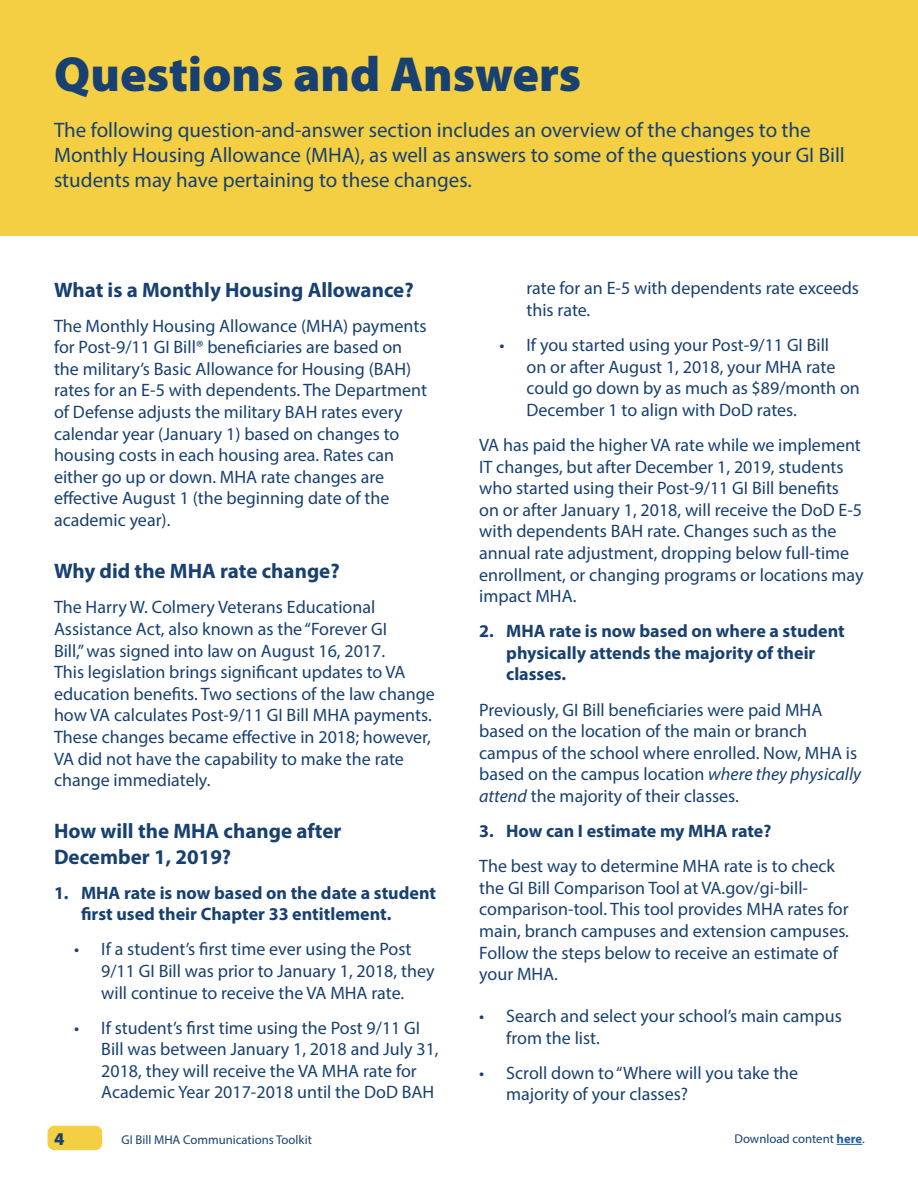
<style>
.page{position:relative;width:918px;height:1188px;background:#fff}
.page>*{position:absolute;margin:0;border:0;box-sizing:border-box;transform-origin:0 0}
.t1{font:900 49.5px "Myriad Pro";color:#184171}
.Body_Copy__14{font:21px/25.2px "Myriad Pro";color:#184171}
.t2{font:700 21px/25.2px "Myriad Pro";color:#184171}
.Body_Copy__Blue___12{font:18px/21.6px "Myriad Pro";color:#184171}
.t3{font:700 18px/21.6px "Myriad Pro";color:#184171}
.t4{font:900 18px "Myriad Pro";color:#184171}
.Footer_On_White__R_A{font:12.75px "Myriad Pro";color:#184171}
.s1{font-style:italic}
.s2{font-weight:700;color:#215e9e}
</style>
<div class="page">
<div style="left:0;top:0;width:918px;height:235px;background:#f4cf44"></div>
<div style="left:48px;top:1126px;width:54px;height:24px;background:#f4cf44;border-radius:7px"></div>
<svg style="left:837px;top:1144px;width:25px;height:1px"></svg>
<h1 class="t1" style="left:54px;top:46px;width:529px">Questions and Answers</h1>
<p class="Body_Copy__14" style="left:54px;top:117px;width:792px">The following question-and-answer section includes an overview of the changes to the<br>Monthly Housing Allowance (MHA), as well as answers to some of the questions your GI Bill students may have pertaining to these changes.</p>
<h2 class="t2" style="left:54px;top:276px;width:361px">What is a Monthly Housing Allowance?</h2>
<p class="Body_Copy__Blue___12" style="left:54px;top:315px;width:374px">The Monthly Housing Allowance (MHA) payments for Post-9/11 GI Bill® beneficiaries are based on the military’s Basic Allowance for Housing (BAH) rates for an E-5 with dependents. The Department of Defense adjusts the military BAH rates every calendar year (January 1) based on changes to housing costs in each housing area. Rates can either go up or down. MHA rate changes are effective August 1 (the beginning date of the academic year).</p>
<h2 class="t2" style="left:54px;top:558px;width:287px">Why did the MHA rate change?</h2>
<p class="Body_Copy__Blue___12" style="left:54px;top:596px;width:382px">The Harry W. Colmery Veterans Educational Assistance Act, also known as the “Forever GI<br>Bill,” was signed into law on August 16, 2017.<br>This legislation brings significant updates to VA education benefits. Two sections of the law change how VA calculates Post-9/11 GI Bill MHA payments.<br>These changes became effective in 2018; however, VA did not have the capability to make the rate change immediately.</p>
<h2 class="t2" style="left:54px;top:818px;width:289px">How will the MHA change after<br>December 1, 2019?</h2>
<p class="t3" style="left:81px;top:881px;width:357px;text-indent:-27px">1. MHA rate is now based on the date a student first used their Chapter 33 entitlement.</p>
<p class="Body_Copy__Blue___12" style="left:101px;top:938px;width:335px;text-indent:-27px">• If a student’s first time ever using the Post<br>9/11 GI Bill was prior to January 1, 2018, they will continue to receive the VA MHA rate.</p>
<p class="Body_Copy__Blue___12" style="left:101px;top:1017px;width:339px;text-indent:-27px">• If student’s first time using the Post 9/11 GI Bill was between January 1, 2018 and July 31, 2018, they will receive the VA MHA rate for Academic Year 2017-2018 until the DoD BAH</p>
<p class="t4" style="left:54px;top:1128px;width:12px">4</p>
<p class="Footer_On_White__R_A" style="left:122px;top:1131px;width:192px">GI Bill MHA Communications Toolkit</p>
<p class="Body_Copy__Blue___12" style="left:526px;top:277px;width:334px">rate for an E-5 with dependents rate exceeds this rate.</p>
<p class="Body_Copy__Blue___12" style="left:526px;top:334px;width:335px;text-indent:-27px">• If you started using your Post-9/11 GI Bill<br>on or after August 1, 2018, your MHA rate could go down by as much as $89/month on December 1 to align with DoD rates.</p>
<p class="Body_Copy__Blue___12" style="left:479px;top:434px;width:386px">VA has paid the higher VA rate while we implement IT changes, but after December 1, 2019, students who started using their Post-9/11 GI Bill benefits<br>on or after January 1, 2018, will receive the DoD E-5 with dependents BAH rate. Changes such as the annual rate adjustment, dropping below full-time enrollment, or changing programs or locations may impact MHA.</p>
<p class="t3" style="left:506px;top:620px;width:340px;text-indent:-27px">2. MHA rate is now based on where a student physically attends the majority of their classes.</p>
<p class="Body_Copy__Blue___12" style="left:479px;top:698px;width:383px">Previously, GI Bill beneficiaries were paid MHA based on the location of the main or branch campus of the school where enrolled. Now, MHA is based on the campus location <span class="s1">where they physically attend</span> the majority of their classes.</p>
<p class="t3" style="left:479px;top:820px;width:294px">3. How can I estimate my MHA rate?</p>
<p class="Body_Copy__Blue___12" style="left:479px;top:855px;width:371px">The best way to determine MHA rate is to check the GI Bill Comparison Tool at VA.gov/gi-bill&shy;comparison-tool. This tool provides MHA rates for main, branch campuses and extension campuses.<br>Follow the steps below to receive an estimate of your MHA.</p>
<p class="Body_Copy__Blue___12" style="left:506px;top:1005px;width:337px;text-indent:-27px">• Search and select your school’s main campus from the list.</p>
<p class="Body_Copy__Blue___12" style="left:506px;top:1062px;width:294px;text-indent:-27px">• Scroll down to “Where will you take the majority of your classes?</p>
<p class="Footer_On_White__R_A" style="left:735px;top:1131px;width:132px">Download content <span class="s2">here</span>.</p>
</div>
